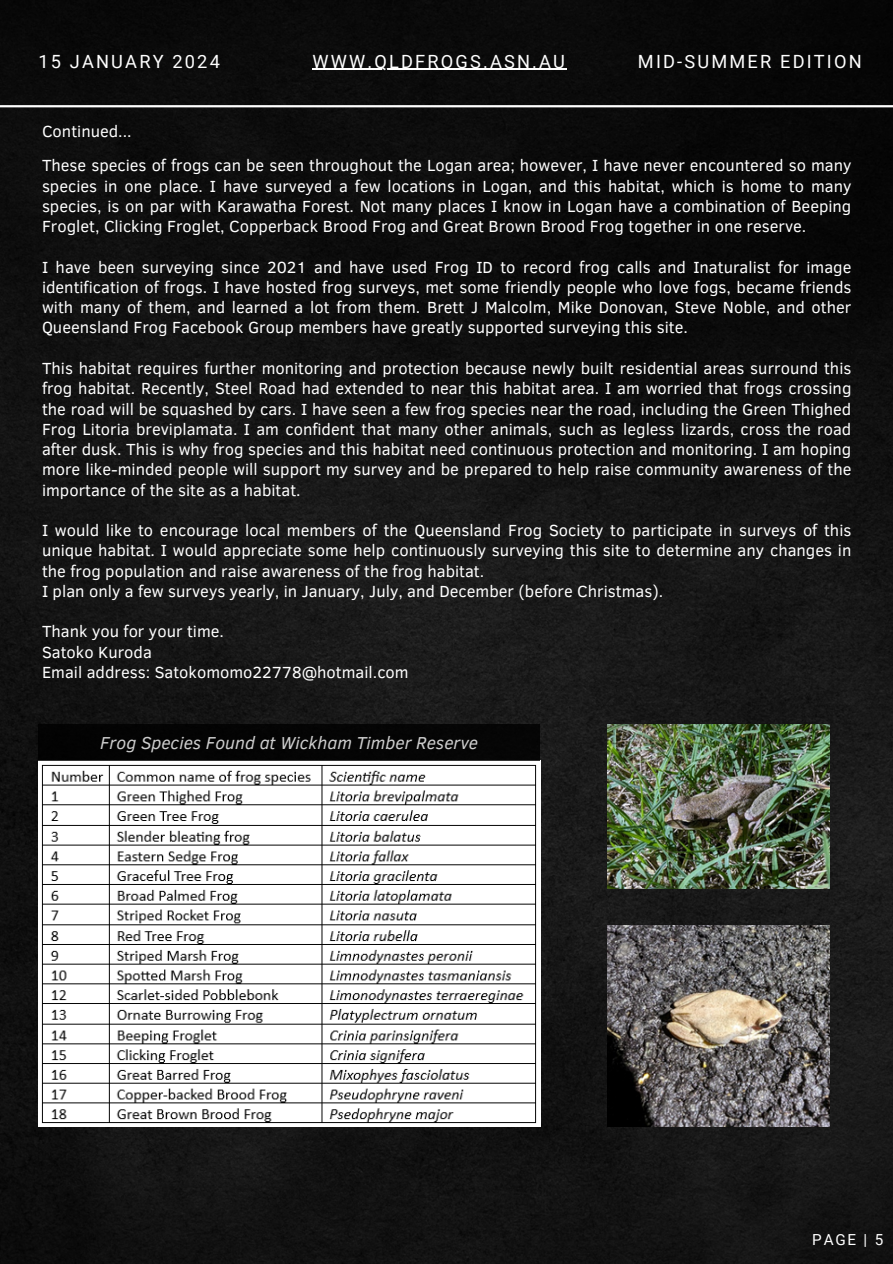
<style>
.page{position:relative;width:893px;height:1264px;background:#fff}
.page>*{position:absolute;margin:0;border:0;box-sizing:border-box;transform-origin:0 0}
.t1{font:18.15px "Roboto";letter-spacing:.12em;color:#fff}
.t2{font:italic 17.7px "Clear Sans";color:#fff}
.t3{font:16.5px/20.2px "Clear Sans";color:#fff;text-align:justify}
.t4{font:15.15px "Roboto";color:#fff}
</style>
<div class="page">
<img style="left:0;top:0;width:892px;height:1263px">
<hr style="left:0;top:105px;width:892px;height:2px;background:#fff">
<img style="left:38px;top:760px;width:502px;height:366px">
<div style="left:38px;top:724px;width:502px;height:36px;background:#000"></div>
<img style="left:607px;top:724px;width:222px;height:164px">
<img style="left:607px;top:925px;width:222px;height:201px">
<hr style="left:312px;top:69px;width:255px;height:1px;background:#fff">
<p class="t1" style="left:38px;top:51px;width:183px">15 JANUARY 2024</p>
<p class="t1" style="left:312px;top:51px;width:254px">WWW.QLDFROGS.ASN.AU</p>
<p class="t1" style="left:638px;top:51px;width:225px">MID-SUMMER EDITION</p>
<p class="t3" style="left:42px;top:121px;width:91px">Continued...</p>
<p class="t3" style="left:42px;top:155px;width:810px">These species of frogs can be seen throughout the Logan area; however, I have never encountered so many species in one place. I have surveyed a few locations in Logan, and this habitat, which is home to many species, is on par with Karawatha Forest. Not many places I know in Logan have a combination of Beeping Froglet, Clicking Froglet, Copperback Brood Frog and Great Brown Brood Frog together in one reserve.</p>
<p class="t3" style="left:42px;top:256px;width:810px">I have been surveying since 2021 and have used Frog ID to record frog calls and Inaturalist for image identification of frogs. I have hosted frog surveys, met some friendly people who love fogs, became friends with many of them, and learned a lot from them. Brett J Malcolm, Mike Donovan, Steve Noble, and other Queensland Frog Facebook Group members have greatly supported surveying this site.</p>
<p class="t3" style="left:42px;top:357px;width:810px">This habitat requires further monitoring and protection because newly built residential areas surround this frog habitat. Recently, Steel Road had extended to near this habitat area. I am worried that frogs crossing the road will be squashed by cars. I have seen a few frog species near the road, including the Green Thighed Frog Litoria breviplamata. I am confident that many other animals, such as legless lizards, cross the road after dusk. This is why frog species and this habitat need continuous protection and monitoring. I am hoping more like-minded people will support my survey and be prepared to help raise community awareness of the importance of the site as a habitat.</p>
<p class="t3" style="left:42px;top:519px;width:810px">I would like to encourage local members of the Queensland Frog Society to participate in surveys of this unique habitat. I would appreciate some help continuously surveying this site to determine any changes in the frog population and raise awareness of the frog habitat.</p>
<p class="t3" style="left:42px;top:580px;width:622px">I plan only a few surveys yearly, in January, July, and December (before Christmas).</p>
<p class="t3" style="left:42px;top:620px;width:183px">Thank you for your time.</p>
<p class="t3" style="left:42px;top:641px;width:111px">Satoko Kuroda</p>
<p class="t3" style="left:42px;top:661px;width:368px">Email address: Satokomomo22778@hotmail.com</p>
<p class="t2" style="left:100px;top:729px;width:379px">Frog Species Found at Wickham Timber Reserve</p>
<p class="t4" style="left:812px;top:1231px;width:72px">PAGE | 5</p>
</div>
